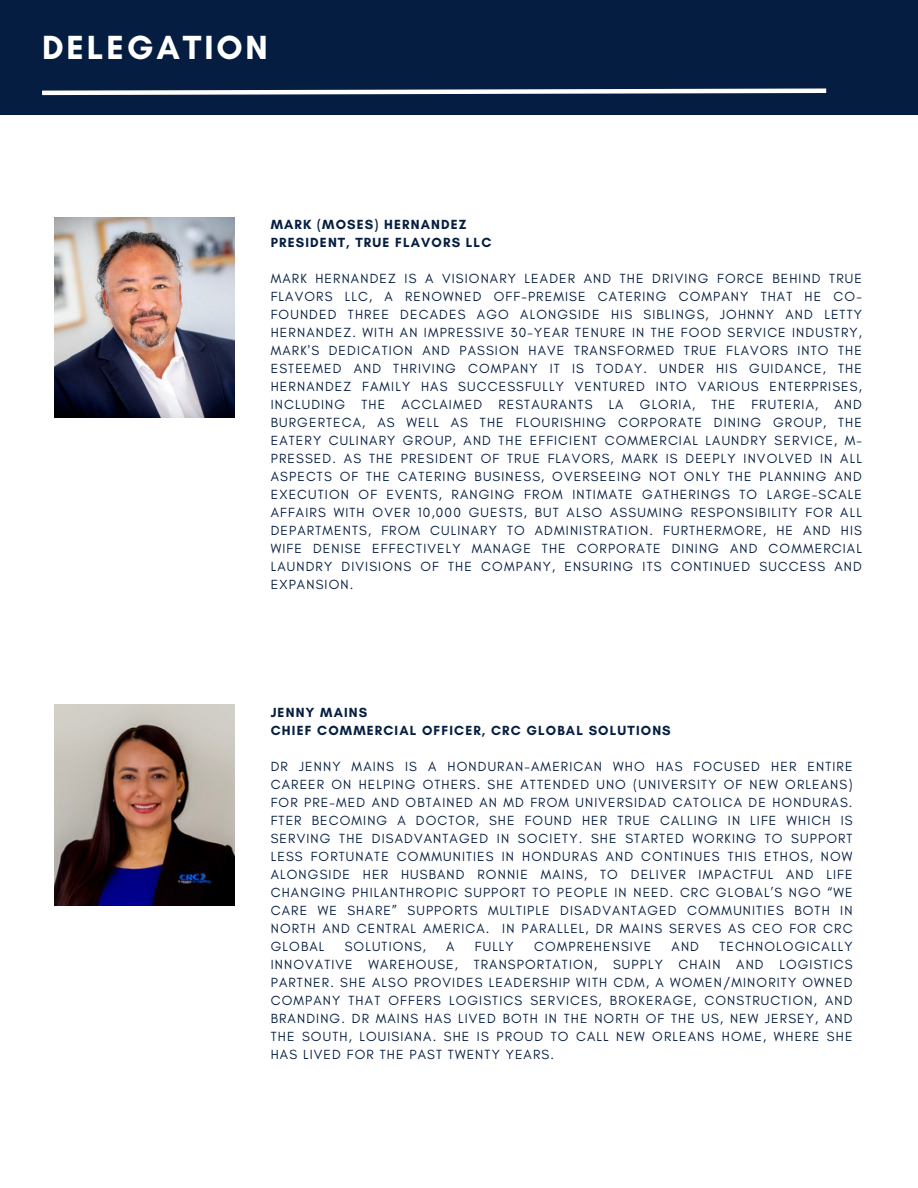
<style>
.page{position:relative;width:918px;height:1188px;background:#051d40}
.page>*{position:absolute;margin:0;border:0;box-sizing:border-box;transform-origin:0 0}
.t1{font:700 34.05px "Glacial Indifference";letter-spacing:.085em;color:#fff}
.t2{font:13.5px/18px "Glacial Indifference";letter-spacing:.085em;color:#051d40;text-align:justify}
.t3{font:700 13.5px "Glacial Indifference";letter-spacing:.085em;color:#051d40}
</style>
<div class="page">
<svg style="left:42px;top:88px;width:785px;height:8px"></svg>
<div style="left:0;top:115px;width:918px;height:1073px;background:#fff"></div>
<img style="left:55px;top:217px;width:180px;height:200px">
<img style="left:55px;top:705px;width:180px;height:200px">
<p class="t1" style="left:42px;top:27px;width:227px">DELEGATION</p>
<p class="t3" style="left:271px;top:217px;width:197px">MARK (MOSES) HERNANDEZ</p>
<p class="t3" style="left:271px;top:235px;width:222px">PRESIDENT, TRUE FLAVORS LLC</p>
<p class="t2" style="left:271px;top:270px;width:593px">MARK HERNANDEZ IS A VISIONARY LEADER AND THE DRIVING FORCE BEHIND TRUE FLAVORS LLC, A RENOWNED OFF-PREMISE CATERING COMPANY THAT HE CO-FOUNDED THREE DECADES AGO ALONGSIDE HIS SIBLINGS, JOHNNY AND LETTY HERNANDEZ. WITH AN IMPRESSIVE 30-YEAR TENURE IN THE FOOD SERVICE INDUSTRY, MARK'S DEDICATION AND PASSION HAVE TRANSFORMED TRUE FLAVORS INTO THE ESTEEMED AND THRIVING COMPANY IT IS TODAY. UNDER HIS GUIDANCE, THE HERNANDEZ FAMILY HAS SUCCESSFULLY VENTURED INTO VARIOUS ENTERPRISES, INCLUDING THE ACCLAIMED RESTAURANTS LA GLORIA, THE FRUTERIA, AND BURGERTECA, AS WELL AS THE FLOURISHING CORPORATE DINING GROUP, THE EATERY CULINARY GROUP, AND THE EFFICIENT COMMERCIAL LAUNDRY SERVICE, M-PRESSED. AS THE PRESIDENT OF TRUE FLAVORS, MARK IS DEEPLY INVOLVED IN ALL ASPECTS OF THE CATERING BUSINESS, OVERSEEING NOT ONLY THE PLANNING AND EXECUTION OF EVENTS, RANGING FROM INTIMATE GATHERINGS TO LARGE-SCALE AFFAIRS WITH OVER 10,000 GUESTS, BUT ALSO ASSUMING RESPONSIBILITY FOR ALL DEPARTMENTS, FROM CULINARY TO ADMINISTRATION. FURTHERMORE, HE AND HIS WIFE DENISE EFFECTIVELY MANAGE THE CORPORATE DINING AND COMMERCIAL LAUNDRY DIVISIONS OF THE COMPANY, ENSURING ITS CONTINUED SUCCESS AND EXPANSION.</p>
<p class="t3" style="left:271px;top:704px;width:98px">JENNY MAINS</p>
<p class="t3" style="left:271px;top:722px;width:402px">CHIEF COMMERCIAL OFFICER, CRC GLOBAL SOLUTIONS</p>
<p class="t2" style="left:271px;top:757px;width:583px">DR JENNY MAINS IS A HONDURAN-AMERICAN WHO HAS FOCUSED HER ENTIRE CAREER ON HELPING OTHERS. SHE ATTENDED UNO (UNIVERSITY OF NEW ORLEANS)<br>FOR PRE-MED AND OBTAINED AN MD FROM UNIVERSIDAD CATOLICA DE HONDURAS.<br>FTER BECOMING A DOCTOR, SHE FOUND HER TRUE CALLING IN LIFE WHICH IS SERVING THE DISADVANTAGED IN SOCIETY. SHE STARTED WORKING TO SUPPORT LESS FORTUNATE COMMUNITIES IN HONDURAS AND CONTINUES THIS ETHOS, NOW ALONGSIDE HER HUSBAND RONNIE MAINS, TO DELIVER IMPACTFUL AND LIFE CHANGING PHILANTHROPIC SUPPORT TO PEOPLE IN NEED. CRC GLOBAL’S NGO “WE CARE WE SHARE” SUPPORTS MULTIPLE DISADVANTAGED COMMUNITIES BOTH IN NORTH AND CENTRAL AMERICA. IN PARALLEL, DR MAINS SERVES AS CEO FOR CRC GLOBAL</p>
<p class="t2" style="left:271px;top:937px;width:583px;text-indent:449px">TECHNOLOGICALLY INNOVATIVE WAREHOUSE, TRANSPORTATION, SUPPLY CHAIN AND LOGISTICS PARTNER. SHE ALSO PROVIDES LEADERSHIP WITH CDM, A WOMEN/MINORITY OWNED COMPANY THAT OFFERS LOGISTICS SERVICES, BROKERAGE, CONSTRUCTION, AND BRANDING. DR MAINS HAS LIVED BOTH IN THE NORTH OF THE US, NEW JERSEY, AND THE SOUTH, LOUISIANA. SHE IS PROUD TO CALL NEW ORLEANS HOME, WHERE SHE HAS LIVED FOR THE PAST TWENTY YEARS.</p>
<p class="t2" style="left:345px;top:937px;width:83px">SOLUTIONS,</p>
<p class="t2" style="left:446px;top:937px;width:10px">A</p>
<p class="t2" style="left:475px;top:937px;width:40px">FULLY</p>
<p class="t2" style="left:534px;top:937px;width:119px">COMPREHENSIVE</p>
<p class="t2" style="left:672px;top:937px;width:29px">AND</p>
</div>
